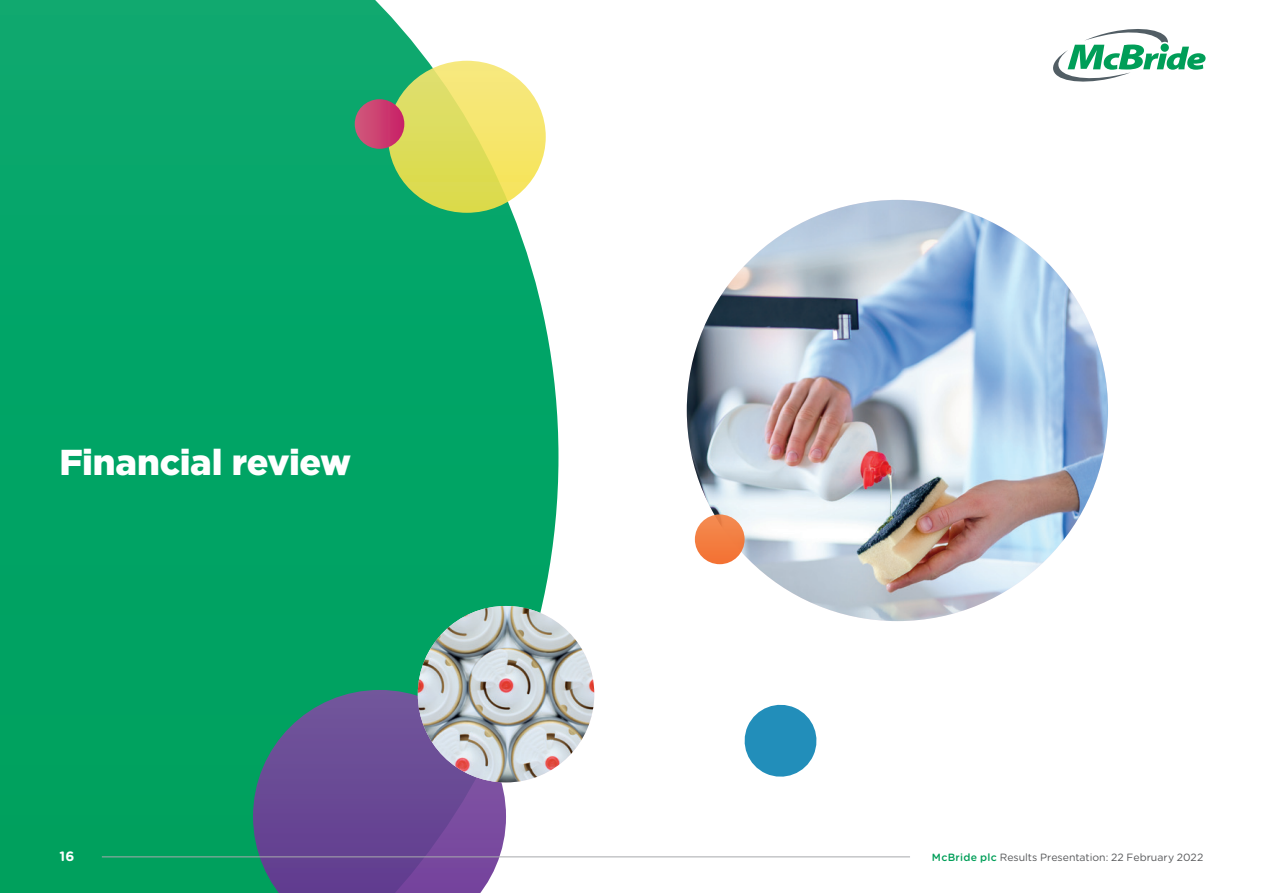
<style>
.page{position:relative;width:1263px;height:893px;background:#fff}
.page>*{position:absolute;margin:0;border:0;box-sizing:border-box;transform-origin:0 0}
.t1{font:900 36px "Gotham";letter-spacing:-.01em;color:#fff}
.t2{font:700 13.5px "Gotham Rounded";color:#fff}
.t3{font:10.5px "Gotham Rounded";color:#57585a}
.s1{font-weight:500;color:#009e58}
</style>
<div class="page">
<svg style="left:0;top:0;width:558px;height:893px;background:#12a96f"></svg>
<svg style="left:744px;top:704px;width:73px;height:73px"></svg>
<svg style="left:388px;top:61px;width:158px;height:152px;background:#e7e063"></svg>
<svg style="left:253px;top:690px;width:253px;height:203px;background:#635392"></svg>
<svg style="left:355px;top:99px;width:49px;height:50px;background:#ca3f70"></svg>
<img style="left:687px;top:200px;width:421px;height:421px;border-radius:211px">
<svg style="left:695px;top:514px;width:50px;height:50px;background:#f28045"></svg>
<img style="left:418px;top:606px;width:176px;height:176px;border-radius:88px">
<svg style="left:1053px;top:29px;width:152px;height:53px"></svg>
<hr style="left:102px;top:856px;width:808px;height:1px;background:#a8a9ad">
<h1 class="t1" style="left:60px;top:438px;width:293px">Financial review</h1>
<p class="t2" style="left:60px;top:846px;width:16px">16</p>
<p class="t3" style="left:932px;top:850px;width:273px"><span class="s1">McBride plc</span> Results Presentation: 22 February 2022</p>
</div>
